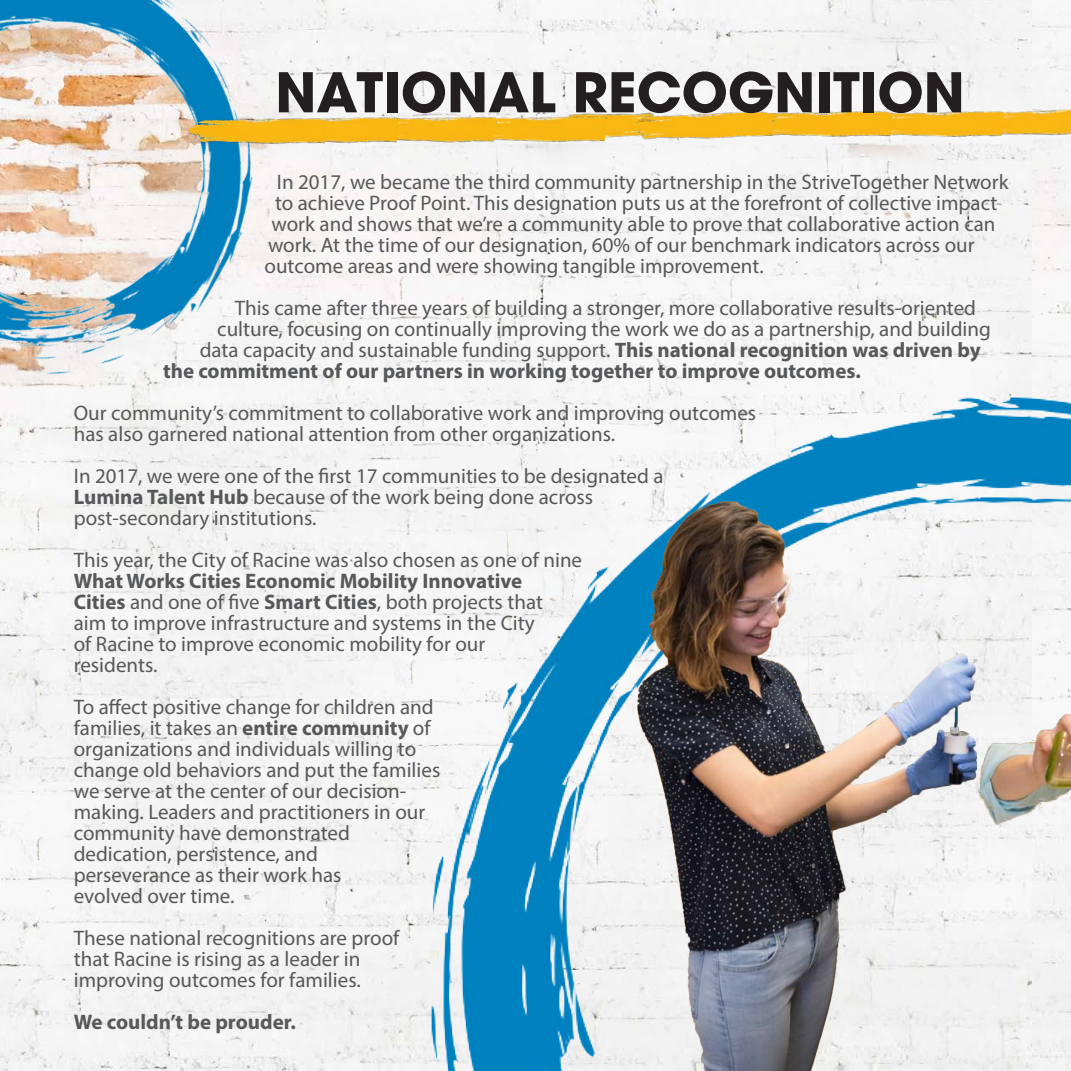
<style>
.page{position:relative;width:1071px;height:1071px;background:#f5f5f5}
.page>*{position:absolute;margin:0;border:0;box-sizing:border-box;transform-origin:0 0}
.t1{font:700 54.25px "ITC Avant Garde Pro";color:#231f20}
.t2{font:21px/21px "Myriad Pro";color:#57585a}
.t3{font:700 21px "Myriad Pro";color:#57585a}
.s1{font-weight:700}
</style>
<div class="page">
<img style="left:403px;top:386px;width:668px;height:685px">
<img style="left:637px;top:502px;width:322px;height:569px">
<img style="left:959px;top:427px;width:112px;height:644px">
<img style="left:609px;top:96px;width:53px;height:68px">
<img style="left:470px;top:96px;width:139px;height:71px">
<img style="left:454px;top:89px;width:45px;height:70px">
<img style="left:0;top:0;width:454px;height:696px">
<img style="left:330px;top:90px;width:72px;height:70px">
<img style="left:189px;top:89px;width:141px;height:71px">
<img style="left:1006px;top:84px;width:65px;height:66px">
<img style="left:870px;top:84px;width:136px;height:70px">
<img style="left:754px;top:82px;width:142px;height:70px">
<img style="left:633px;top:86px;width:144px;height:67px">
<p class="t1" style="left:275px;top:56px;width:691px">NATIONAL RECOGNITION</p>
<p class="t2" style="left:277px;top:171px;width:733px">In 2017, we became the third community partnership in the StriveTogether Network</p>
<p class="t2" style="left:275px;top:192px;width:724px">to achieve Proof Point. This designation puts us at the forefront of collective impact</p>
<p class="t2" style="left:272px;top:213px;width:726px">work and shows that we’re a community able to prove that collaborative action can</p>
<p class="t2" style="left:268px;top:234px;width:708px">work. At the time of our designation, 60% of our benchmark indicators across our</p>
<p class="t2" style="left:265px;top:255px;width:501px">outcome areas and were showing tangible improvement.</p>
<p class="t2" style="left:235px;top:297px;width:743px">This came after three years of building a stronger, more collaborative results-oriented</p>
<p class="t2" style="left:217px;top:318px;width:775px">culture, focusing on continually improving the work we do as a partnership, and building</p>
<p class="t2" style="left:200px;top:339px;width:783px">data capacity and sustainable funding support. <span class="s1">This national recognition was driven by</span></p>
<p class="t3" style="left:163px;top:357px;width:699px">the commitment of our partners in working together to improve outcomes.</p>
<p class="t2" style="left:74px;top:402px;width:684px">Our community’s commitment to collaborative work and improving outcomes</p>
<p class="t2" style="left:74px;top:423px;width:543px">has also garnered national attention from other organizations.</p>
<p class="t2" style="left:74px;top:465px;width:591px">In 2017, we were one of the first 17 communities to be designated a</p>
<p class="t2" style="left:74px;top:486px;width:521px"><span class="s1">Lumina Talent Hub</span> because of the work being done across</p>
<p class="t2" style="left:74px;top:507px;width:244px">post-secondary institutions.</p>
<p class="t2" style="left:74px;top:549px;width:510px">This year, the City of Racine was also chosen as one of nine<br><span class="s1">What Works Cities Economic Mobility Innovative</span></p>
<p class="t2" style="left:74px;top:591px;width:471px"><span class="s1">Cities</span> and one of five <span class="s1">Smart Cities</span>, both projects that aim to improve infrastructure and systems in the City of Racine to improve economic mobility for our residents.</p>
<p class="t2" style="left:74px;top:696px;width:361px">To affect positive change for children and</p>
<p class="t2" style="left:74px;top:717px;width:358px">families, it takes an <span class="s1">entire community</span> of</p>
<p class="t2" style="left:74px;top:738px;width:368px">organizations and individuals willing to change old behaviors and put the families we serve at the center of our decision-</p>
<p class="t2" style="left:74px;top:801px;width:353px">making. Leaders and practitioners in our community have demonstrated</p>
<p class="t2" style="left:74px;top:843px;width:246px">dedication, persistence, and</p>
<p class="t2" style="left:74px;top:864px;width:269px">perseverance as their work has</p>
<p class="t2" style="left:74px;top:885px;width:162px">evolved over time.</p>
<p class="t2" style="left:74px;top:927px;width:327px">These national recognitions are proof that Racine is rising as a leader in</p>
<p class="t2" style="left:74px;top:969px;width:289px">improving outcomes for families.</p>
<p class="t3" style="left:74px;top:1008px;width:224px">We couldn’t be prouder.</p>
</div>
